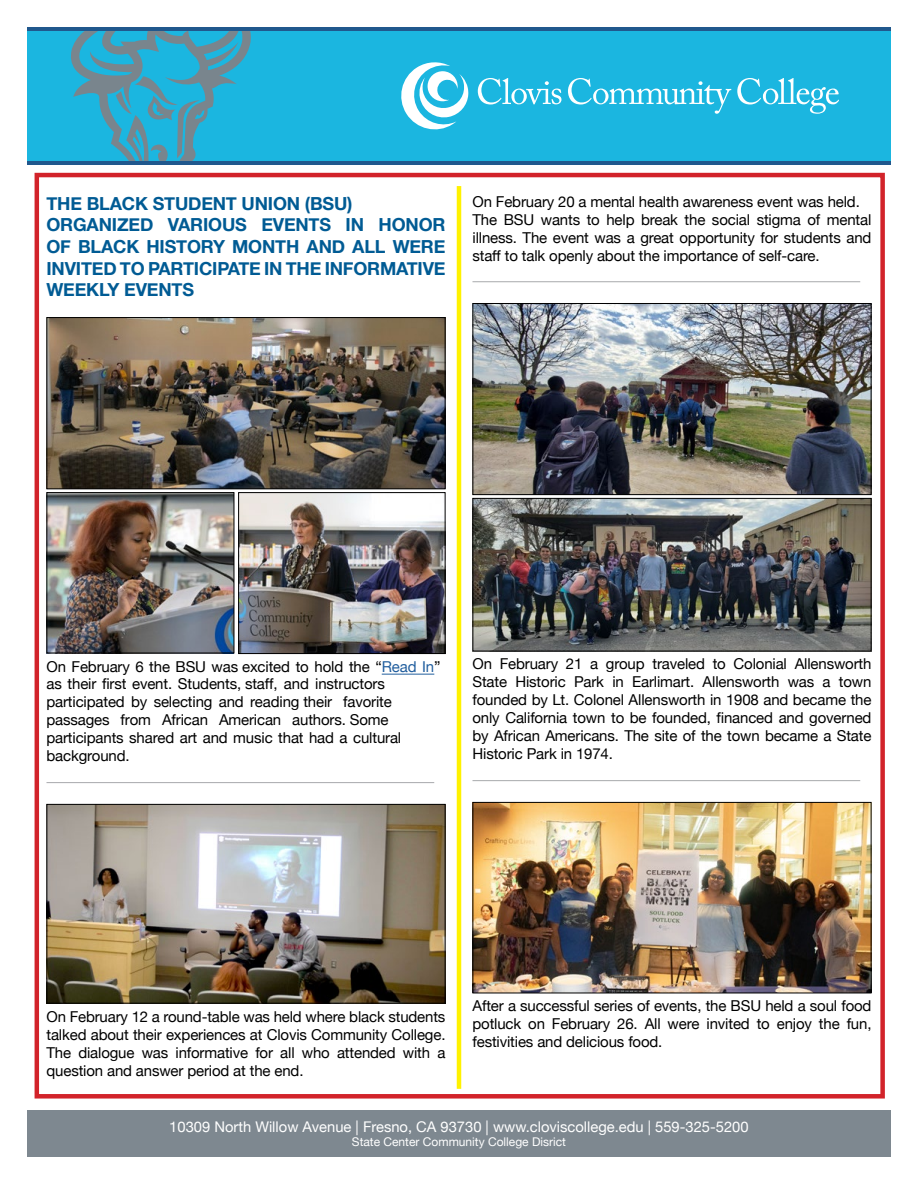
<style>
.page{position:relative;width:918px;height:1188px;background:#fff}
.page>*{position:absolute;margin:0;border:0;box-sizing:border-box;transform-origin:0 0}
.t1{font:700 18px/21.6px "Helvetica Neue";letter-spacing:-.01em;color:#005b94}
.t2{font:15px/18px "Helvetica Neue";letter-spacing:-.01em;color:#000;text-align:justify}
.t3{font:14.7px "Helvetica Neue";color:#fff}
.t4{font:12px "Helvetica Neue";color:#fff}
.s1{color:#215e9e}
</style>
<div class="page">
<div style="left:27px;top:1111px;width:864px;height:46px;background:#7e8890"></div>
<div style="left:27px;top:27px;width:864px;height:136px;background:#1bb6e0"></div>
<svg style="left:478px;top:78px;width:83px;height:27px"></svg>
<svg style="left:737px;top:78px;width:102px;height:36px"></svg>
<svg style="left:568px;top:78px;width:163px;height:36px"></svg>
<svg style="left:401px;top:62px;width:67px;height:68px"></svg>
<svg style="left:70px;top:30px;width:184px;height:131px"></svg>
<hr style="left:27px;top:27px;width:864px;height:3px;background:#20588d">
<hr style="left:27px;top:161px;width:864px;height:4px;background:#20588d">
<hr style="left:472px;top:780px;width:388px;height:1px;background:#a7a9ac">
<hr style="left:472px;top:281px;width:388px;height:1px;background:#a7a9ac">
<hr style="left:46px;top:782px;width:388px;height:1px;background:#a7a9ac">
<div style="left:35px;top:173px;width:850px;height:926px;border:4px solid #d2232a"></div>
<hr style="left:457px;top:186px;width:4px;height:903px;background:#fff200">
<hr style="left:382px;top:674px;width:52px;height:1px;background:#215e9e">
<img style="left:48px;top:319px;width:396px;height:168px">
<div style="left:46px;top:317px;width:400px;height:172px;border:1px solid #000"></div>
<img style="left:48px;top:494px;width:184px;height:157px">
<div style="left:46px;top:492px;width:188px;height:161px;border:1px solid #000"></div>
<img style="left:240px;top:494px;width:204px;height:158px">
<div style="left:238px;top:492px;width:208px;height:162px;border:1px solid #000"></div>
<img style="left:48px;top:806px;width:396px;height:196px">
<div style="left:46px;top:804px;width:400px;height:200px;border:1px solid #000"></div>
<img style="left:474px;top:305px;width:396px;height:188px">
<div style="left:472px;top:303px;width:400px;height:192px;border:1px solid #000"></div>
<img style="left:474px;top:500px;width:396px;height:149px">
<div style="left:472px;top:498px;width:400px;height:153px;border:1px solid #000"></div>
<img style="left:474px;top:804px;width:396px;height:187px">
<div style="left:472px;top:802px;width:400px;height:191px;border:1px solid #000"></div>
<h2 class="t1" style="left:46px;top:193px;width:401px">THE BLACK STUDENT UNION (BSU)<br>ORGANIZED VARIOUS EVENTS IN HONOR<br>OF BLACK HISTORY MONTH AND ALL WERE<br>INVITED TO PARTICIPATE IN THE INFORMATIVE<br>WEEKLY EVENTS</h2>
<p class="t2" style="left:472px;top:193px;width:400px;text-align:left">On February 20 a mental health awareness event was held.<br>The BSU wants to help break the social stigma of mental illness. The event was a great opportunity for students and staff to talk openly about the importance of self-care.</p>
<p class="t2" style="left:46px;top:658px;width:396px;text-align:left">On February 6 the BSU was excited to hold the “<span class="s1">Read In</span>” as their first event. Students, staff, and instructors participated by selecting and reading their favorite passages from African American authors. Some participants shared art and music that had a cultural background.</p>
<p class="t2" style="left:472px;top:656px;width:401px">On February 21 a group traveled to Colonial Allensworth State Historic Park in Earlimart. Allensworth was a town founded by Lt. Colonel Allensworth in 1908 and became the only California town to be founded, financed and governed by African Americans. The site of the town became a State Historic Park in 1974.</p>
<p class="t2" style="left:46px;top:1008px;width:401px">On February 12 a round-table was held where black students talked about their experiences at Clovis Community College.<br>The dialogue was informative for all who attended with a question and answer period at the end.</p>
<p class="t2" style="left:472px;top:998px;width:401px">After a successful series of events, the BSU held a soul food potluck on February 26. All were invited to enjoy the fun, festivities and delicious food.</p>
<p class="t3" style="left:169px;top:1118px;width:581px">10309 North Willow Avenue | Fresno, CA 93730 | www.cloviscollege.edu | 559-325-5200</p>
<p class="t4" style="left:352px;top:1135px;width:216px">State Center Community College Disrict</p>
</div>
